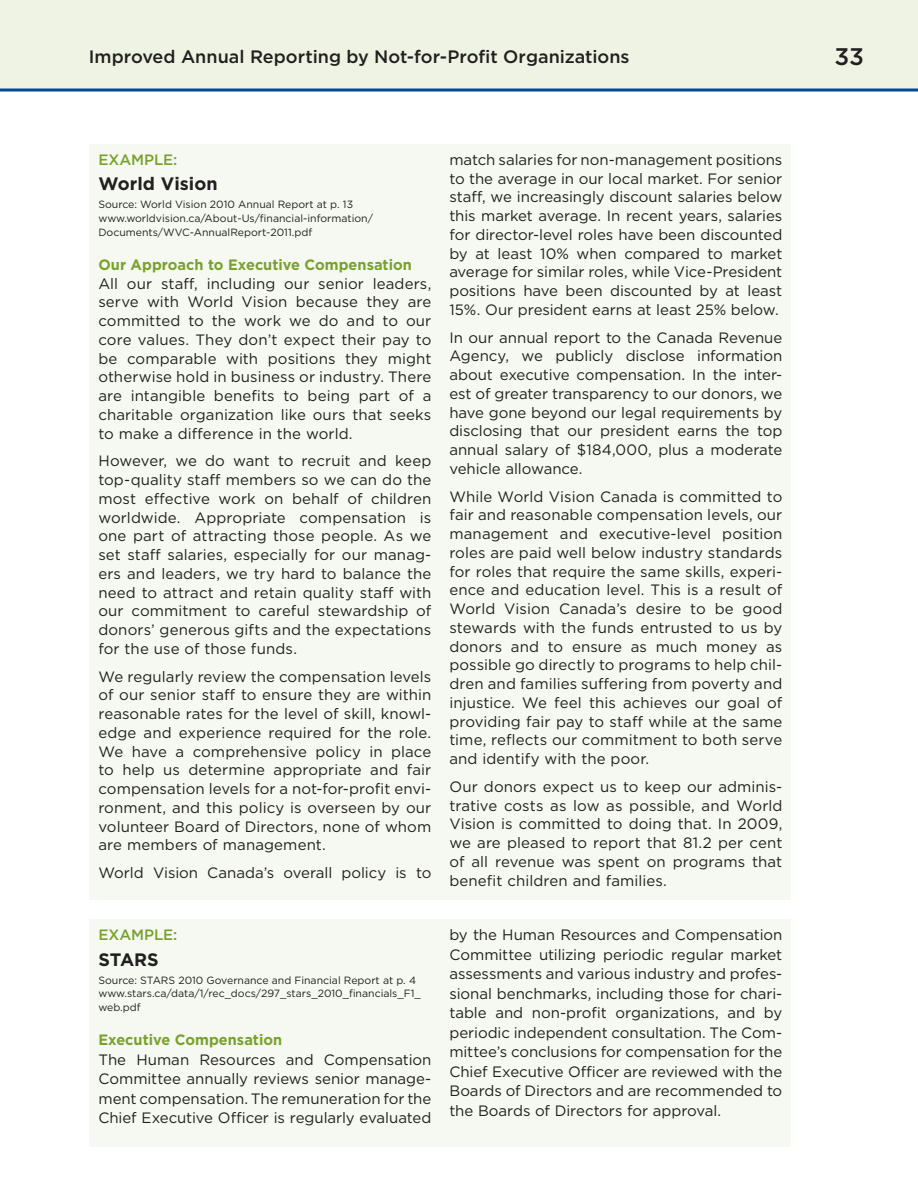
<style>
.page{position:relative;width:918px;height:1188px;background:#fff}
.page>*{position:absolute;margin:0;border:0;box-sizing:border-box;transform-origin:0 0}
.t1{font:500 24px "Gotham";color:#231f20}
.t2{font:500 18px "Gotham";color:#231f20}
.Example_Headings{font:700 18px "Gotham";color:#231f20}
.Body{font:15px/18.8px "Gotham";color:#231f20;text-align:justify}
.Example_Sub_Heads{font:700 15px "Gotham";color:#78a22d}
.Example_Title_NO_RUL{font:500 15px "Gotham";letter-spacing:-.005em;color:#78a22d}
.Source{font:10.5px/13.5px "Gotham";color:#231f20}
.s1{font-weight:700;color:#78a22d}
</style>
<div class="page">
<div style="left:0;top:0;width:918px;height:90px;background:#eef3e3"></div>
<svg style="left:0;top:88px;width:918px;height:4px;background:#3e74a8"></svg>
<div style="left:89px;top:144px;width:702px;height:756px;background:#f5f9f1"></div>
<div style="left:89px;top:919px;width:702px;height:228px;background:#f5f9f1"></div>
<p class="t2" style="left:89px;top:45px;width:542px">Improved Annual Reporting by Not-for-Profit Organizations</p>
<h1 class="t1" style="left:835px;top:41px;width:31px">33</h1>
<p class="Example_Title_NO_RUL" style="left:98px;top:150px;width:81px">EXAMPLE:</p>
<p class="Example_Headings" style="left:98px;top:172px;width:121px">World Vision</p>
<p class="Source" style="left:98px;top:198px;width:276px">Source: World Vision 2010 Annual Report at p. 13 www.worldvision.ca/About-Us/financial-information/<br>Documents/WVC-AnnualReport-2011.pdf</p>
<p class="Body" style="left:98px;top:255px;width:334px;text-align:left"><span class="s1">Our Approach to Executive Compensation </span>All our staff, including our senior leaders, serve with World Vision because they are committed to the work we do and to our core values. They don’t expect their pay to be comparable with positions they might otherwise hold in business or industry. There are intangible benefits to being part of a charitable organization like ours that seeks to make a difference in the world.</p>
<p class="Body" style="left:98px;top:451px;width:335px">However, we do want to recruit and keep top-quality staff members so we can do the most effective work on behalf of children worldwide. Appropriate compensation is one part of attracting those people. As we set staff salaries, especially for our manag&shy;ers and leaders, we try hard to balance the need to attract and retain quality staff with our commitment to careful stewardship of donors’ generous gifts and the expectations for the use of those funds.</p>
<p class="Body" style="left:98px;top:667px;width:334px">We regularly review the compensation levels of our senior staff to ensure they are within reasonable rates for the level of skill, knowl&shy;edge and experience required for the role.<br>We have a comprehensive policy in place to help us determine appropriate and fair compensation levels for a not-for-profit envi&shy;ronment, and this policy is overseen by our volunteer Board of Directors, none of whom are members of management.</p>
<p class="Body" style="left:98px;top:863px;width:334px">World Vision Canada’s overall policy is to</p>
<p class="Example_Title_NO_RUL" style="left:98px;top:925px;width:81px">EXAMPLE:</p>
<p class="Example_Headings" style="left:98px;top:947px;width:62px">STARS</p>
<p class="Source" style="left:98px;top:973px;width:324px">Source: STARS 2010 Governance and Financial Report at p. 4 www.stars.ca/data/1/rec_docs/297_stars_2010_financials_F1_ web.pdf</p>
<p class="Example_Sub_Heads" style="left:98px;top:1030px;width:185px">Executive Compensation</p>
<p class="Body" style="left:98px;top:1049px;width:335px;line-height:19.5px">The Human Resources and Compensation Committee annually reviews senior manage&shy;ment compensation. The remuneration for the Chief Executive Officer is regularly evaluated</p>
<p class="Body" style="left:449px;top:150px;width:335px">match salaries for non-management positions to the average in our local market. For senior staff, we increasingly discount salaries below this market average. In recent years, salaries for director-level roles have been discounted by at least 10% when compared to market average for similar roles, while Vice-President positions have been discounted by at least 15%. Our president earns at least 25% below.</p>
<p class="Body" style="left:449px;top:328px;width:335px">In our annual report to the Canada Revenue Agency, we publicly disclose information about executive compensation. In the inter&shy;est of greater transparency to our donors, we have gone beyond our legal requirements by disclosing that our president earns the top annual salary of $184,000, plus a moderate vehicle allowance.</p>
<p class="Body" style="left:449px;top:487px;width:335px">While World Vision Canada is committed to fair and reasonable compensation levels, our management and executive-level position roles are paid well below industry standards for roles that require the same skills, experi&shy;ence and education level. This is a result of World Vision Canada’s desire to be good stewards with the funds entrusted to us by donors and to ensure as much money as possible go directly to programs to help chil&shy;dren and families suffering from poverty and injustice. We feel this achieves our goal of providing fair pay to staff while at the same time, reflects our commitment to both serve and identify with the poor.</p>
<p class="Body" style="left:449px;top:777px;width:335px">Our donors expect us to keep our adminis&shy;trative costs as low as possible, and World Vision is committed to doing that. In 2009, we are pleased to report that 81.2 per cent of all revenue was spent on programs that benefit children and families.</p>
<p class="Body" style="left:449px;top:925px;width:335px;line-height:19.5px">by the Human Resources and Compensation Committee utilizing periodic regular market assessments and various industry and profes&shy;sional benchmarks, including those for chari&shy;table and non-profit organizations, and by periodic independent consultation. The Com&shy;mittee’s conclusions for compensation for the Chief Executive Officer are reviewed with the Boards of Directors and are recommended to the Boards of Directors for approval.</p>
</div>
